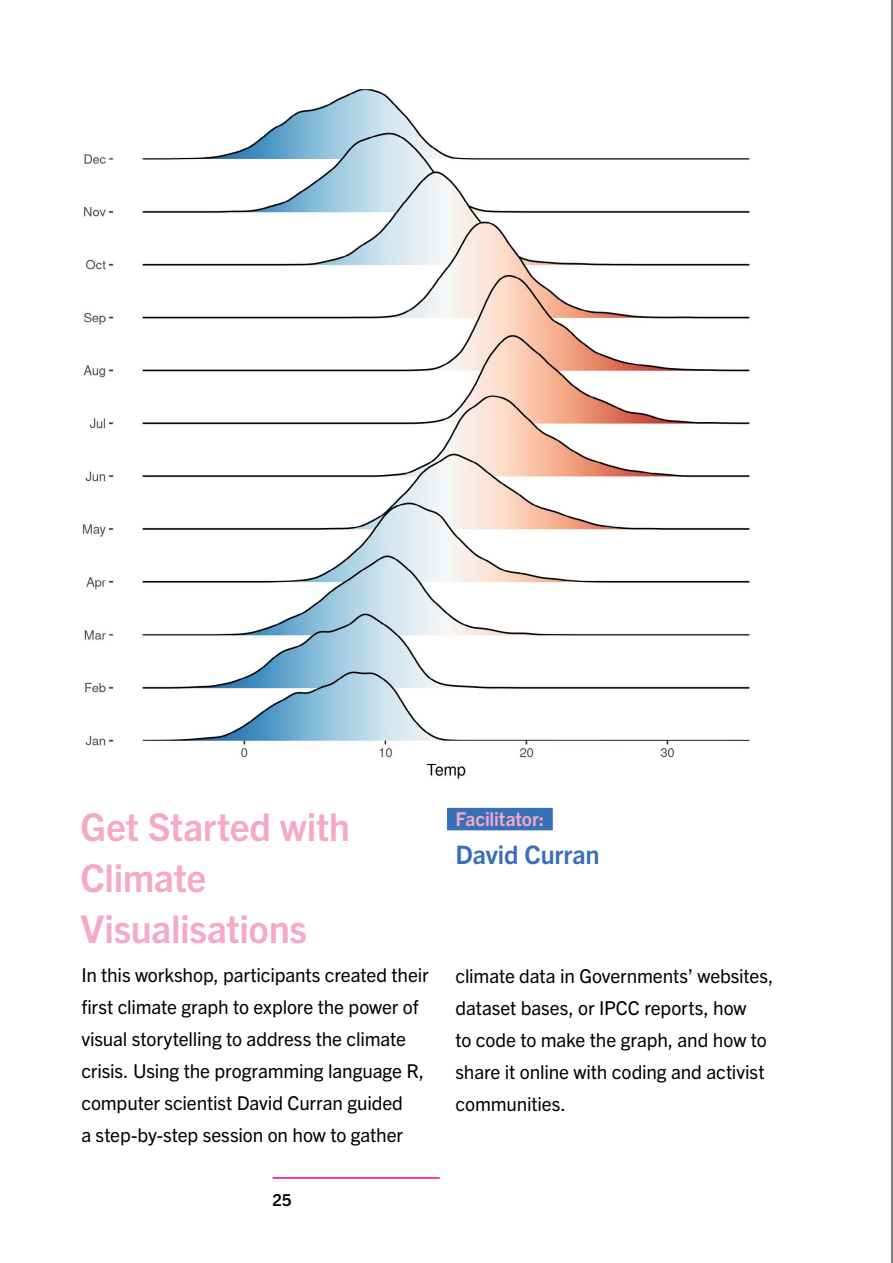
<style>
.page{position:relative;width:893px;height:1263px;background:#fff}
.page>*{position:absolute;margin:0;border:0;box-sizing:border-box;transform-origin:0 0}
.t1{font:700 38.25px/51px "Trade Gothic Next LT Pro";letter-spacing:-.01em;color:#f6a8c9}
.t2{font:700 25.5px "Trade Gothic Next LT Pro";letter-spacing:-.005em;color:#3870b7}
.t3{font:19.2px/32px "Trade Gothic Next LT Pro";letter-spacing:-.01em;color:#000}
.t4{font:700 19.2px "Trade Gothic Next LT Pro";letter-spacing:-.005em;color:#f6a8c9}
.t5{font:700 16.5px "Trade Gothic Next LT Pro";color:#000}
</style>
<div class="page">
<hr style="left:273px;top:1177px;width:167px;height:2px;background:#ec008c">
<hr style="left:892px;top:0;width:1px;height:1263px;background:#000">
<div style="left:447px;top:808px;width:106px;height:22px;background:#3870b7"></div>
<img style="left:82px;top:89px;width:668px;height:690px">
<h1 class="t1" style="left:80px;top:799px;width:271px">Get Started with<br>Climate<br>Visualisations</h1>
<p class="t4" style="left:455px;top:806px;width:90px">Facilitator:</p>
<h2 class="t2" style="left:455px;top:837px;width:146px">David Curran</h2>
<p class="t3" style="left:81px;top:958px;width:349px">In this workshop, participants created their first climate graph to explore the power of visual storytelling to address the climate crisis. Using the programming language R, computer scientist David Curran guided<br>a step-by-step session on how to gather</p>
<p class="t3" style="left:455px;top:959px;width:320px">climate data in Governments’ websites, dataset bases, or IPCC reports, how<br>to code to make the graph, and how to share it online with coding and activist communities.</p>
<p class="t5" style="left:273px;top:1188px;width:21px">25</p>
</div>
